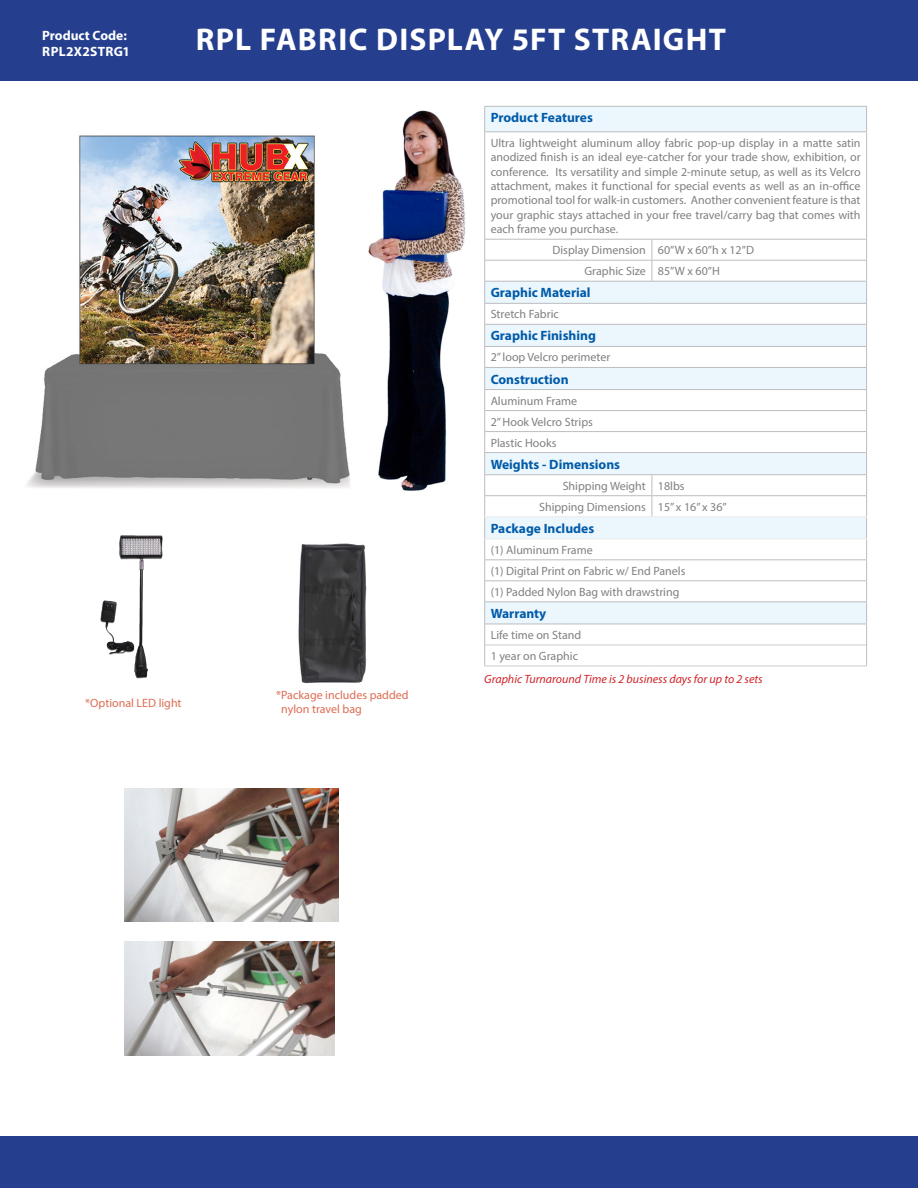
<style>
.page{position:relative;width:918px;height:1188px;background:#fff}
.page>*{position:absolute;margin:0;border:0;box-sizing:border-box;transform-origin:0 0}
.t1{font:700 31.5px "Myriad Pro";letter-spacing:.04em;color:#fff}
.Table_Title{font:700 13.5px "Myriad Pro";color:#015ba9}
.product_code{font:700 13.5px "Myriad Pro";letter-spacing:.015em;color:#fff}
.t2{font:12px/14.4px "Myriad Pro";color:#808083;text-align:justify}
.t3{font:12px "Myriad Pro";color:#dd6c53}
.graphic_turnaround_t{font:italic 12px "Myriad Pro";color:#d1232a}
</style>
<div class="page">
<div style="left:1px;top:0;width:917px;height:80px;background:#253f8e"></div>
<div style="left:1px;top:1136px;width:917px;height:52px;background:#253f8e"></div>
<div style="left:485px;top:107px;width:381px;height:431px;background:#ecf7fd"></div>
<svg style="left:485px;top:132px;width:381px;height:384px"></svg>
<svg style="left:485px;top:539px;width:381px;height:127px"></svg>
<hr style="left:484px;top:106px;width:168px;height:1px;background:#bcbdc0">
<svg style="left:484px;top:107px;width:1px;height:24px"></svg>
<hr style="left:652px;top:106px;width:215px;height:1px;background:#bcbdc0">
<svg style="left:866px;top:107px;width:1px;height:24px"></svg>
<hr style="left:484px;top:131px;width:168px;height:1px;background:#bcbdc0">
<hr style="left:484px;top:132px;width:1px;height:107px;background:#bcbdc0">
<hr style="left:652px;top:131px;width:215px;height:1px;background:#bcbdc0">
<hr style="left:866px;top:132px;width:1px;height:107px;background:#bcbdc0">
<hr style="left:484px;top:624px;width:168px;height:1px;background:#bcbdc0">
<hr style="left:652px;top:624px;width:215px;height:1px;background:#bcbdc0">
<hr style="left:484px;top:239px;width:168px;height:1px;background:#bcbdc0">
<hr style="left:652px;top:239px;width:215px;height:1px;background:#bcbdc0">
<hr style="left:484px;top:260px;width:168px;height:1px;background:#bcbdc0">
<hr style="left:652px;top:260px;width:215px;height:1px;background:#bcbdc0">
<svg style="left:652px;top:240px;width:1px;height:41px"></svg>
<hr style="left:484px;top:281px;width:168px;height:1px;background:#bcbdc0">
<hr style="left:652px;top:281px;width:215px;height:1px;background:#bcbdc0">
<hr style="left:484px;top:474px;width:168px;height:1px;background:#bcbdc0">
<hr style="left:652px;top:474px;width:215px;height:1px;background:#bcbdc0">
<hr style="left:484px;top:495px;width:168px;height:1px;background:#bcbdc0">
<hr style="left:652px;top:495px;width:215px;height:1px;background:#bcbdc0">
<svg style="left:652px;top:475px;width:1px;height:41px"></svg>
<hr style="left:484px;top:516px;width:168px;height:1px;background:#e9eaeb">
<hr style="left:652px;top:516px;width:215px;height:1px;background:#e9eaeb">
<hr style="left:485px;top:645px;width:167px;height:1px;background:#cccdcf">
<hr style="left:652px;top:645px;width:214px;height:1px;background:#cccdcf">
<hr style="left:484px;top:666px;width:168px;height:1px;background:#cccdcf">
<hr style="left:652px;top:666px;width:215px;height:1px;background:#cccdcf">
<hr style="left:484px;top:538px;width:168px;height:1px;background:#e9eaeb">
<hr style="left:652px;top:538px;width:215px;height:1px;background:#e9eaeb">
<hr style="left:484px;top:559px;width:168px;height:1px;background:#bcbdc0">
<hr style="left:652px;top:559px;width:215px;height:1px;background:#bcbdc0">
<hr style="left:484px;top:580px;width:168px;height:1px;background:#bcbdc0">
<hr style="left:652px;top:580px;width:215px;height:1px;background:#bcbdc0">
<hr style="left:484px;top:601px;width:168px;height:1px;background:#bcbdc0">
<hr style="left:652px;top:601px;width:215px;height:1px;background:#bcbdc0">
<hr style="left:484px;top:303px;width:168px;height:1px;background:#bcbdc0">
<hr style="left:652px;top:303px;width:215px;height:1px;background:#bcbdc0">
<hr style="left:484px;top:324px;width:168px;height:1px;background:#bcbdc0">
<hr style="left:652px;top:324px;width:215px;height:1px;background:#bcbdc0">
<hr style="left:484px;top:346px;width:168px;height:1px;background:#bcbdc0">
<hr style="left:652px;top:346px;width:215px;height:1px;background:#bcbdc0">
<hr style="left:484px;top:367px;width:168px;height:1px;background:#bcbdc0">
<hr style="left:652px;top:367px;width:215px;height:1px;background:#bcbdc0">
<hr style="left:484px;top:389px;width:168px;height:1px;background:#bcbdc0">
<hr style="left:652px;top:389px;width:215px;height:1px;background:#bcbdc0">
<hr style="left:484px;top:410px;width:168px;height:1px;background:#bcbdc0">
<hr style="left:652px;top:410px;width:215px;height:1px;background:#bcbdc0">
<hr style="left:484px;top:431px;width:168px;height:1px;background:#bcbdc0">
<svg style="left:484px;top:240px;width:1px;height:426px"></svg>
<hr style="left:652px;top:431px;width:215px;height:1px;background:#bcbdc0">
<svg style="left:866px;top:240px;width:1px;height:426px"></svg>
<hr style="left:484px;top:452px;width:168px;height:1px;background:#bcbdc0">
<hr style="left:652px;top:452px;width:215px;height:1px;background:#bcbdc0">
<img style="left:100px;top:535px;width:63px;height:144px">
<img style="left:298px;top:543px;width:69px;height:140px">
<img style="left:124px;top:788px;width:214px;height:134px">
<img style="left:124px;top:942px;width:211px;height:114px">
<img style="left:26px;top:110px;width:440px;height:381px">
<p class="product_code" style="left:42px;top:27px;width:86px">Product Code:</p>
<p class="product_code" style="left:42px;top:43px;width:89px">RPL2X2STRG1</p>
<p class="t1" style="left:196px;top:18px;width:532px">RPL FABRIC DISPLAY 5FT STRAIGHT</p>
<p class="t3" style="left:85px;top:695px;width:98px">*Optional LED light</p>
<p class="t3" style="left:276px;top:688px;width:134px">*Package includes padded</p>
<p class="t3" style="left:281px;top:702px;width:82px">nylon travel bag</p>
<p class="Table_Title" style="left:491px;top:109px;width:104px">Product Features</p>
<p class="t2" style="left:491px;top:135px;width:371px">Ultra lightweight aluminum alloy fabric pop-up display in a matte satin anodized finish is an ideal eye-catcher for your trade show, exhibition, or conference. Its versatility and simple 2-minute setup, as well as its Velcro attachment, makes it functional for special events as well as an in-office promotional tool for walk-in customers. Another convenient feature is that your graphic stays attached in your free travel/carry bag that comes with each frame you purchase.</p>
<p class="t2" style="left:553px;top:243px;width:95px">Display Dimension</p>
<p class="t2" style="left:658px;top:243px;width:98px">60”W x 60”h x 12”D</p>
<p class="t2" style="left:584px;top:264px;width:63px">Graphic Size</p>
<p class="t2" style="left:658px;top:264px;width:64px">85”W x 60”H</p>
<p class="Table_Title" style="left:491px;top:284px;width:102px">Graphic Material</p>
<p class="t2" style="left:491px;top:307px;width:70px">Stretch Fabric</p>
<p class="Table_Title" style="left:491px;top:327px;width:107px">Graphic Finishing</p>
<p class="t2" style="left:491px;top:350px;width:121px">2” loop Velcro perimeter</p>
<p class="Table_Title" style="left:491px;top:370px;width:79px">Construction</p>
<p class="t2" style="left:491px;top:393px;width:88px">Aluminum Frame</p>
<p class="t2" style="left:491px;top:414px;width:104px">2” Hook Velcro Strips</p>
<p class="t2" style="left:491px;top:435px;width:67px">Plastic Hooks</p>
<p class="Table_Title" style="left:491px;top:455px;width:131px">Weights - Dimensions</p>
<p class="t2" style="left:563px;top:478px;width:85px">Shipping Weight</p>
<p class="t2" style="left:658px;top:478px;width:28px">18lbs</p>
<p class="t2" style="left:539px;top:499px;width:108px">Shipping Dimensions</p>
<p class="t2" style="left:658px;top:499px;width:70px">15” x 16” x 36”</p>
<p class="Table_Title" style="left:491px;top:519px;width:105px">Package Includes</p>
<p class="t2" style="left:491px;top:542px;width:104px">(1) Aluminum Frame</p>
<p class="t2" style="left:491px;top:563px;width:196px">(1) Digital Print on Fabric w/ End Panels</p>
<p class="t2" style="left:491px;top:584px;width:190px">(1) Padded Nylon Bag with drawstring</p>
<p class="Table_Title" style="left:491px;top:605px;width:57px">Warranty</p>
<p class="t2" style="left:491px;top:628px;width:92px">Life time on Stand</p>
<p class="t2" style="left:491px;top:649px;width:89px">1 year on Graphic</p>
<p class="graphic_turnaround_t" style="left:484px;top:671px;width:280px">Graphic Turnaround Time is 2 business days for up to 2 sets</p>
</div>
